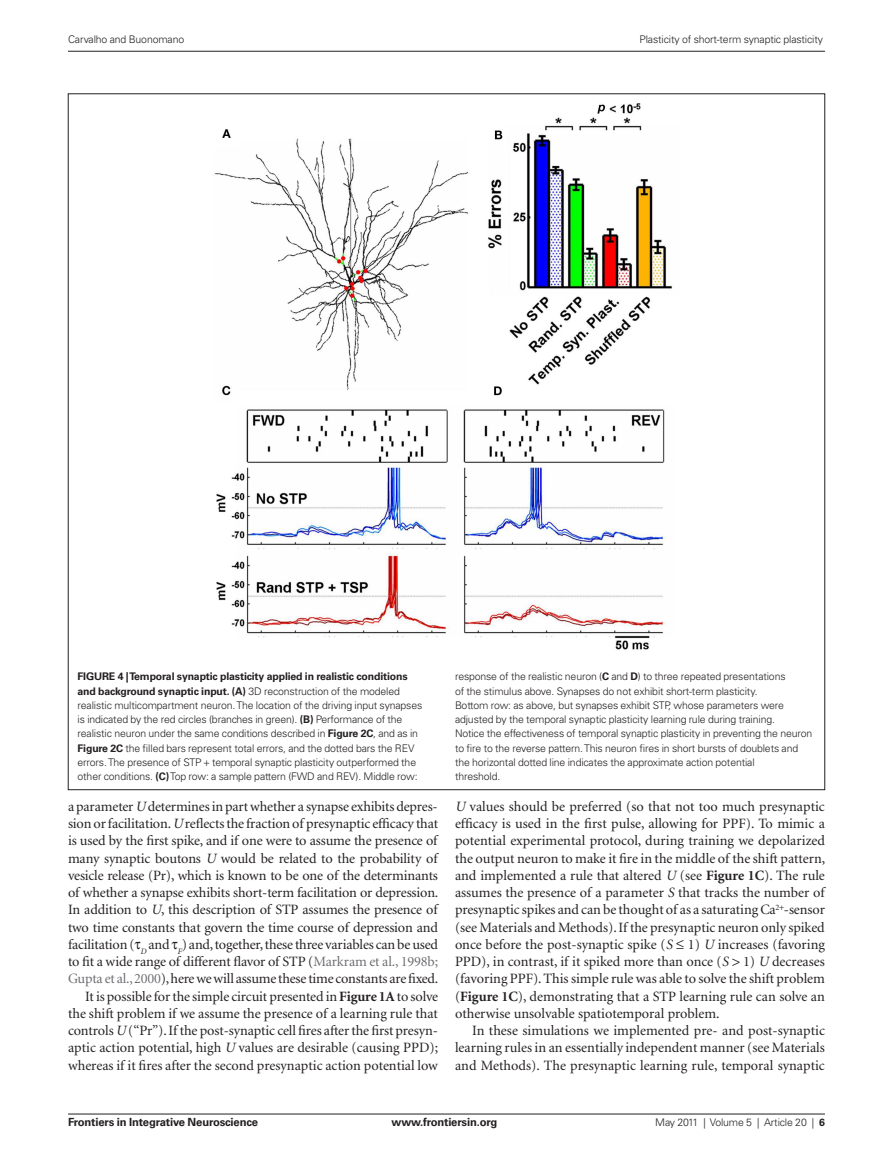
<style>
.page{position:relative;width:893px;height:1170px;background:#fff}
.page>*{position:absolute;margin:0;border:0;box-sizing:border-box;transform-origin:0 0}
.t1{font:14.25px/17.2px "Minion";letter-spacing:-.01em;color:#231f20;text-align:justify}
.t2{font:700 11.25px "Univers";letter-spacing:-.015em;color:#231f20}
.t3{font:300 10.5px/14.2px "Univers";letter-spacing:-.015em;color:#231f20}
.s1{font-weight:700}
.s2{font-style:italic}
.s3{color:#6c6d70}
</style>
<div class="page">
<img style="left:213px;top:103px;width:459px;height:547px">
<hr style="left:68px;top:51px;width:757px;height:1px;background:#231f20">
<hr style="left:68px;top:1113px;width:757px;height:1px;background:#231f20">
<p class="t3" style="left:68px;top:32px;width:118px">Carvalho and Buonomano</p>
<p class="t3" style="left:639px;top:32px;width:185px">Plasticity of short-term synaptic plasticity</p>
<p class="t3" style="left:78px;top:669px;width:346px"><span class="s1">Figure 4 | Temporal synaptic plasticity applied in realistic conditions and background synaptic input. (A)</span> 3D reconstruction of the modeled realistic multicompartment neuron. The location of the driving input synapses is indicated by the red circles (branches in green). <span class="s1">(B)</span> Performance of the realistic neuron under the same conditions described in <span class="s1">Figure 2C</span>, and as in <span class="s1">Figure 2C</span> the filled bars represent total errors, and the dotted bars the REV errors. The presence of STP temporal synaptic plasticity outperformed the other conditions. <span class="s1">(C)</span> Top row: a sample pattern (FWD and REV). Middle row:</p>
<p class="t3" style="left:455px;top:669px;width:359px">response of the realistic neuron (<span class="s1">C</span> and <span class="s1">D</span>) to three repeated presentations<br>of the stimulus above. Synapses do not exhibit short-term plasticity.<br>Bottom row: as above, but synapses exhibit STP, whose parameters were adjusted by the temporal synaptic plasticity learning rule during training.<br>Notice the effectiveness of temporal synaptic plasticity in preventing the neuron to fire to the reverse pattern. This neuron fires in short bursts of doublets and the horizontal dotted line indicates the approximate action potential<br>threshold.</p>
<p class="t1" style="left:68px;top:798px;width:372px;text-align:right">a parameter <span class="s2">U</span> determines in part whether a synapse exhibits depres&shy;sion or facilitation. <span class="s2">U</span> reflects the fraction of presynaptic efficacy that is used by the first spike, and if one were to assume the presence of many synaptic boutons <span class="s2">U</span> would be related to the probability of vesicle release (Pr), which is known to be one of the determinants of whether a synapse exhibits short-term facilitation or depression.<br>In addition to <span class="s2">U</span>, this description of STP assumes the presence of two time constants that govern the time course of depression and facilitation ( <sub>D</sub> and <sub>F</sub>) and, together, these three variables can be used to fit a wide range of different flavor of STP (<span class="s3">Markram et al., 1998b; Gupta et al., 2000</span>), here we will assume these time constants are fixed.<br>It is possible for the simple circuit presented in <span class="s1">Figure 1A</span> to solve the shift problem if we assume the presence of a learning rule that controls <span class="s2">U</span> (“Pr”). If the post-synaptic cell fires after the first presyn&shy;aptic action potential, high <span class="s2">U</span> values are desirable (causing PPD); whereas if it fires after the second presynaptic action potential low</p>
<p class="t1" style="left:455px;top:798px;width:372px"><span class="s2">U</span> values should be preferred (so that not too much presynaptic efficacy is used in the first pulse, allowing for PPF). To mimic a potential experimental protocol, during training we depolarized the output neuron to make it fire in the middle of the shift pattern, and implemented a rule that altered <span class="s2">U</span> (see <span class="s1">Figure 1C</span>). The rule assumes the presence of a parameter <span class="s2">S</span> that tracks the number of presynaptic spikes and can be thought of as a saturating Ca<sup>2</sup> -sensor (see Materials and Methods). If the presynaptic neuron only spiked once before the post-synaptic spike (<span class="s2">S</span> ≤ 1) <span class="s2">U</span> increases (favoring PPD), in contrast, if it spiked more than once (<span class="s2">S</span> 1) <span class="s2">U</span> decreases (favoring PPF). This simple rule was able to solve the shift problem (<span class="s1">Figure 1C</span>), demonstrating that a STP learning rule can solve an otherwise unsolvable spatiotemporal problem.</p>
<p class="t1" style="left:455px;top:1022px;width:371px;text-indent:17px">In these simulations we implemented pre- and post-synaptic learning rules in an essentially independent manner (see Materials and Methods). The presynaptic learning rule, temporal synaptic</p>
<p class="t2" style="left:68px;top:1115px;width:192px">Frontiers in Integrative Neuroscience</p>
<p class="t2" style="left:392px;top:1115px;width:107px">www.frontiersin.org</p>
<p class="t3" style="left:655px;top:1115px;width:171px">May 2011 | Volume 5 | Article 20 | <span class="s1">6</span></p>
</div>
